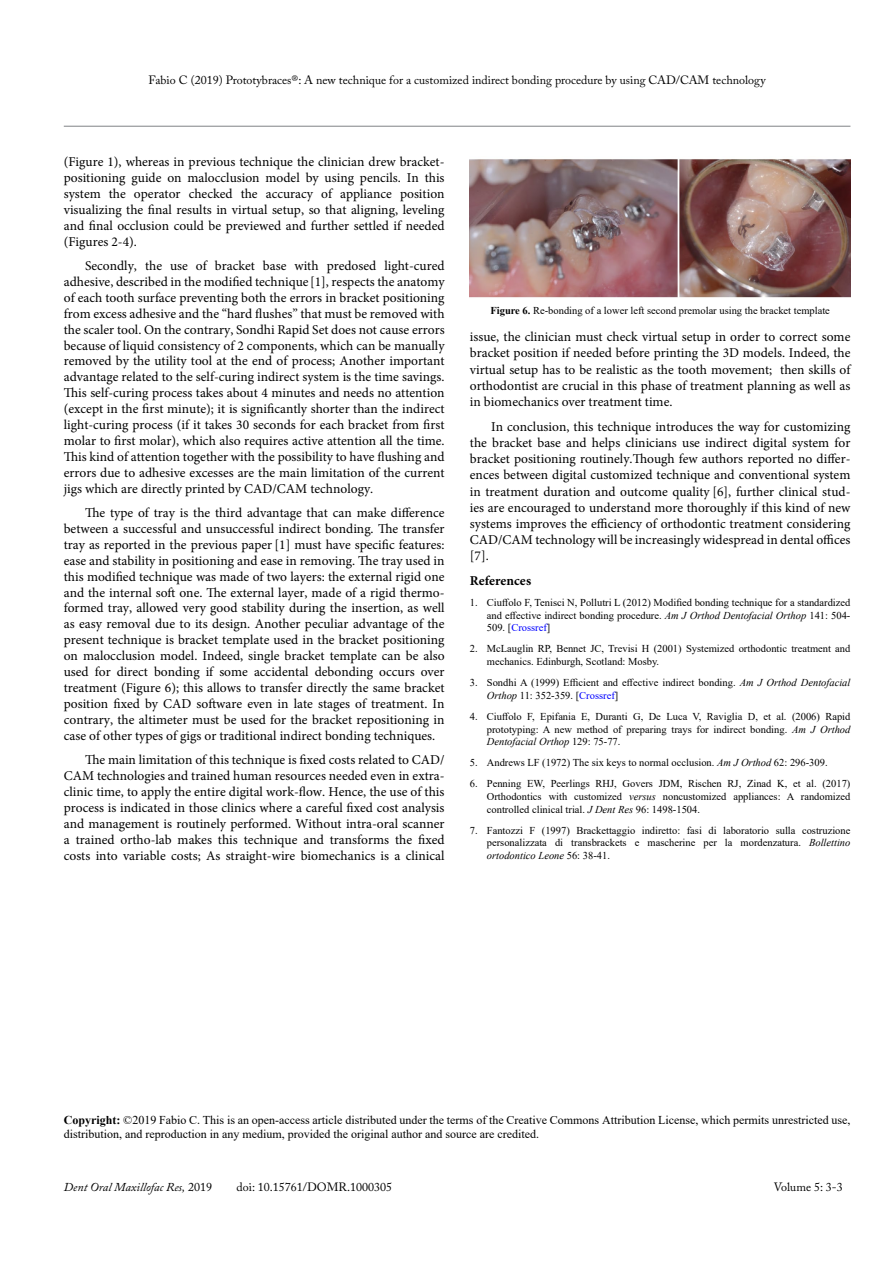
<style>
.page{position:relative;width:893px;height:1263px;background:#fff}
.page>*{position:absolute;margin:0;border:0;box-sizing:border-box;transform-origin:0 0}
.t1{font:13.5px/15.9px "Minion Pro";color:#000;text-align:justify}
.t2{font:700 13.5px "Minion Pro";letter-spacing:.005em;color:#000}
.t3{font:12px/14.4px "Times New Roman";color:#000}
.t4{font:12px "Adobe Caslon Pro";color:#000}
.t5{font:italic 12px "Adobe Caslon Pro";color:#000}
.t6{font:10.5px/12.6px "Times New Roman";color:#000;text-align:justify}
.s1{font-weight:700}
.s2{font-style:italic}
.s3{color:#00f}
.s4{font-style:normal}
</style>
<div class="page">
<hr style="left:64px;top:126px;width:786px;height:1px;background:#808285">
<img style="left:470px;top:159px;width:380px;height:139px">
<p class="t4" style="left:149px;top:73px;width:618px">Fabio C (2019) Prototybraces®: A new technique for a customized indirect bonding procedure by using CAD/CAM technology</p>
<p class="t1" style="left:64px;top:154px;width:382px">(Figure 1), whereas in previous technique the clinician drew bracket&shy;positioning guide on malocclusion model by using pencils. In this system the operator checked the accuracy of appliance position visualizing the final results in virtual setup, so that aligning, leveling and final occlusion could be previewed and further settled if needed (Figures 2-4).</p>
<p class="t1" style="left:64px;top:258px;width:382px;text-indent:21px">Secondly, the use of bracket base with predosed light-cured adhesive, described in the modified technique [1], respects the anatomy of each tooth surface preventing both the errors in bracket positioning from excess adhesive and the “hard flushes” that must be removed with the scaler tool. On the contrary, Sondhi Rapid Set does not cause errors because of liquid consistency of 2 components, which can be manually removed by the utility tool at the end of process; Another important advantage related to the self-curing indirect system is the time savings.<br>This self-curing process takes about 4 minutes and needs no attention (except in the first minute); it is significantly shorter than the indirect light-curing process (if it takes 30 seconds for each bracket from first molar to first molar), which also requires active attention all the time.<br>This kind of attention together with the possibility to have flushing and errors due to adhesive excesses are the main limitation of the current jigs which are directly printed by CAD/CAM technology.</p>
<p class="t1" style="left:64px;top:505px;width:382px;text-indent:21px">The type of tray is the third advantage that can make difference between a successful and unsuccessful indirect bonding. The transfer tray as reported in the previous paper [1] must have specific features: ease and stability in positioning and ease in removing. The tray used in this modified technique was made of two layers: the external rigid one and the internal soft one. The external layer, made of a rigid thermo&shy;formed tray, allowed very good stability during the insertion, as well as easy removal due to its design. Another peculiar advantage of the present technique is bracket template used in the bracket positioning on malocclusion model. Indeed, single bracket template can be also used for direct bonding if some accidental debonding occurs over treatment (Figure 6); this allows to transfer directly the same bracket position fixed by CAD software even in late stages of treatment. In contrary, the altimeter must be used for the bracket repositioning in case of other types of gigs or traditional indirect bonding techniques.</p>
<p class="t1" style="left:64px;top:752px;width:382px;text-indent:21px">The main limitation of this technique is fixed costs related to CAD/ CAM technologies and trained human resources needed even in extra&shy;clinic time, to apply the entire digital work-flow. Hence, the use of this process is indicated in those clinics where a careful fixed cost analysis and management is routinely performed. Without intra-oral scanner a trained ortho-lab makes this technique and transforms the fixed costs into variable costs; As straight-wire biomechanics is a clinical</p>
<p class="t6" style="left:490px;top:304px;width:341px"><span class="s1">Figure 6.</span> Re-bonding of a lower left second premolar using the bracket template</p>
<p class="t1" style="left:470px;top:329px;width:382px">issue, the clinician must check virtual setup in order to correct some bracket position if needed before printing the 3D models. Indeed, the virtual setup has to be realistic as the tooth movement; then skills of orthodontist are crucial in this phase of treatment planning as well as in biomechanics over treatment time.</p>
<p class="t1" style="left:470px;top:418px;width:382px;text-indent:21px">In conclusion, this technique introduces the way for customizing the bracket base and helps clinicians use indirect digital system for bracket positioning routinely.Though few authors reported no differ&shy;ences between digital customized technique and conventional system in treatment duration and outcome quality [6], further clinical stud&shy;ies are encouraged to understand more thoroughly if this kind of new systems improves the efficiency of orthodontic treatment considering CAD/CAM technology will be increasingly widespread in dental offices [7].</p>
<p class="t2" style="left:470px;top:571px;width:63px">References</p>
<p class="t6" style="left:487px;top:596px;width:365px;text-indent:-17px">1. Ciuffolo F, Tenisci N, Pollutri L (2012) Modified bonding technique for a standardized and effective indirect bonding procedure. <span class="s2">Am J Orthod Dentofacial Orthop</span> 141: 504- 509. [<span class="s3">Crossref</span>]</p>
<p class="t6" style="left:487px;top:642px;width:365px;text-indent:-17px">2. McLauglin RP, Bennet JC, Trevisi H (2001) Systemized orthodontic treatment and mechanics. Edinburgh, Scotland: Mosby.</p>
<p class="t6" style="left:487px;top:676px;width:365px;text-indent:-17px">3. Sondhi A (1999) Efficient and effective indirect bonding. <span class="s2">Am J Orthod Dentofacial<br>Orthop</span> 11: 352-359. [<span class="s3">Crossref</span>]</p>
<p class="t6" style="left:487px;top:710px;width:365px;text-indent:-17px">4. Ciuffolo F, Epifania E, Duranti G, De Luca V, Raviglia D, et al. (2006) Rapid prototyping: A new method of preparing trays for indirect bonding. <span class="s2">Am J Orthod Dentofacial Orthop</span> 129: 75-77.</p>
<p class="t6" style="left:470px;top:756px;width:359px">5. Andrews LF (1972) The six keys to normal occlusion. <span class="s2">Am J Orthod</span> 62: 296-309.</p>
<p class="t6" style="left:487px;top:777px;width:365px;text-indent:-17px">6. Penning EW, Peerlings RHJ, Govers JDM, Rischen RJ, Zinad K, et al. (2017)<br>Orthodontics with customized <span class="s2">versus</span> noncustomized appliances: A randomized controlled clinical trial. <span class="s2">J Dent Res</span> 96: 1498-1504.</p>
<p class="t6" style="left:487px;top:823px;width:365px;text-indent:-17px">7. Fantozzi F (1997) Brackettaggio indiretto: fasi di laboratorio sulla costruzione personalizzata di transbrackets e mascherine per la mordenzatura. <span class="s2">Bollettino ortodontico Leone</span> 56: 38-41.</p>
<p class="t3" style="left:64px;top:1112px;width:788px"><span class="s1">Copyright:</span> ©2019 Fabio C. This is an open-access article distributed under the terms of the Creative Commons Attribution License, which permits unrestricted use, distribution, and reproduction in any medium, provided the original author and source are credited.</p>
<p class="t5" style="left:64px;top:1180px;width:150px">Dent Oral Maxillofac Res, <span class="s4">2019</span></p>
<p class="t4" style="left:237px;top:1180px;width:157px">doi: 10.15761/DOMR.1000305</p>
<p class="t4" style="left:774px;top:1180px;width:71px">Volume 5: 3-3</p>
</div>
